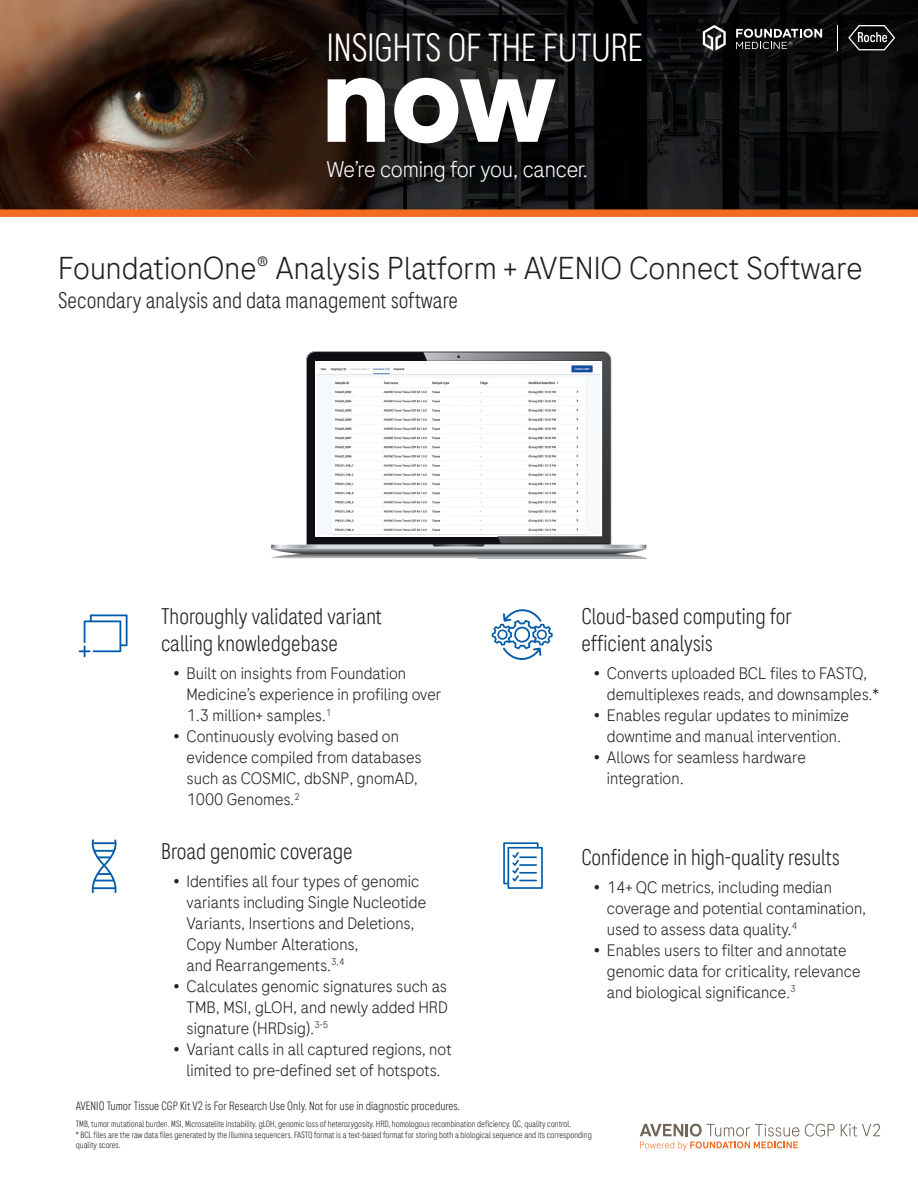
<style>
.page{position:relative;width:918px;height:1188px;background:#fff}
.page>*{position:absolute;margin:0;border:0;box-sizing:border-box;transform-origin:0 0}
.Standard_Body_Copy_-_Semi_Bold{font:700 126px "Roche Sans";color:#fff}
.Standard_Body_Copy_-_Semi_Bold-2{font:300 39px "Roche Sans Condensed";letter-spacing:-.015em;color:#fff}
.Subheading_-_Infographic{font:300 31.5px "Roche Sans";color:#231f20}
.Subheading_-_Infographic-2{font:300 22.5px/27px "Roche Sans Condensed";color:#231f20}
.Standard_Body_Copy_-_Semi_Bold-3{font:300 22.5px "Roche Sans";letter-spacing:-.01em;color:#fff}
.t1{font:300 16.5px/21px "Roche Sans";color:#231f20}
.Footnote{font:300 12px "Roche Sans Condensed";color:#231f20}
.Footnote-2{font:300 9px/10.5px "Roche Sans Condensed";color:#231f20}
</style>
<div class="page">
<svg style="left:79px;top:614px;width:49px;height:43px"></svg>
<svg style="left:91px;top:839px;width:26px;height:54px"></svg>
<svg style="left:492px;top:609px;width:61px;height:51px"></svg>
<svg style="left:503px;top:842px;width:40px;height:47px"></svg>
<img style="left:0;top:0;width:918px;height:209px">
<svg style="left:837px;top:25px;width:1px;height:25px"></svg>
<svg style="left:703px;top:25px;width:23px;height:25px"></svg>
<svg style="left:736px;top:29px;width:86px;height:20px"></svg>
<svg style="left:848px;top:25px;width:47px;height:25px"></svg>
<div style="left:0;top:209px;width:918px;height:8px;background:#f36a21"></div>
<svg style="left:271px;top:352px;width:375px;height:202px"></svg>
<img style="left:271px;top:554px;width:375px;height:4px">
<img style="left:304px;top:554px;width:310px;height:1px">
<img style="left:426px;top:554px;width:66px;height:1px">
<img style="left:317px;top:363px;width:283px;height:171px">
<svg style="left:640px;top:1124px;width:159px;height:26px"></svg>
<svg style="left:805px;top:1124px;width:30px;height:13px"></svg>
<svg style="left:841px;top:1124px;width:39px;height:13px"></svg>
<p class="Standard_Body_Copy_-_Semi_Bold-2" style="left:326px;top:23px;width:319px">INSIGHTS OF THE FUTURE</p>
<p class="Standard_Body_Copy_-_Semi_Bold" style="left:321px;top:19px;width:238px">now</p>
<p class="Standard_Body_Copy_-_Semi_Bold-3" style="left:327px;top:155px;width:263px">We’re coming for you, cancer.</p>
<p class="Subheading_-_Infographic" style="left:58px;top:249px;width:806px">FoundationOne® Analysis Platform + AVENIO Connect Software</p>
<p class="Subheading_-_Infographic-2" style="left:58px;top:286px;width:402px">Secondary analysis and data management software</p>
<p class="Subheading_-_Infographic-2" style="left:161px;top:603px;width:222px">Thoroughly validated variant calling knowledgebase</p>
<p class="t1" style="left:187px;top:663px;width:256px;text-indent:-14px">• Built on insights from Foundation<br>Medicine’s experience in profiling over<br>1.3 million+ samples.<sup>1</sup></p>
<p class="t1" style="left:187px;top:726px;width:237px;text-indent:-14px">• Continuously evolving based on evidence compiled from databases such as COSMIC, dbSNP, gnomAD,<br>1000 Genomes.<sup>2</sup></p>
<p class="Subheading_-_Infographic-2" style="left:161px;top:837px;width:193px">Broad genomic coverage</p>
<p class="t1" style="left:187px;top:870px;width:241px;text-indent:-14px">• Identifies all four types of genomic variants including Single Nucleotide Variants, Insertions and Deletions, Copy Number Alterations,<br>and Rearrangements.<sup>3,4</sup></p>
<p class="t1" style="left:187px;top:975px;width:263px;text-align:justify;text-indent:-14px">• Calculates genomic signatures such as TMB, MSI, gLOH, and newly added HRD signature (HRDsig).<sup>3-5</sup></p>
<p class="t1" style="left:173px;top:1038px;width:280px;text-align:center">• Variant calls in all captured regions, not limited to pre-defined set of hotspots.</p>
<p class="Footnote" style="left:76px;top:1098px;width:386px">AVENIO Tumor Tissue CGP Kit V2 is For Research Use Only. Not for use in diagnostic procedures.</p>
<p class="Subheading_-_Infographic-2" style="left:581px;top:603px;width:213px">Cloud-based computing for efficient analysis</p>
<p class="t1" style="left:607px;top:663px;width:274px;text-indent:-14px">• Converts uploaded BCL files to FASTQ, demultiplexes reads, and downsamples.*</p>
<p class="t1" style="left:593px;top:705px;width:257px;text-align:center">• Enables regular updates to minimize downtime and manual intervention.</p>
<p class="t1" style="left:607px;top:747px;width:200px;text-indent:-14px">• Allows for seamless hardware integration.</p>
<p class="Subheading_-_Infographic-2" style="left:581px;top:843px;width:260px">Confidence in high-quality results</p>
<p class="t1" style="left:607px;top:876px;width:261px;text-indent:-14px">• 14+ QC metrics, including median coverage and potential contamination, used to assess data quality.<sup>4</sup></p>
<p class="t1" style="left:607px;top:939px;width:255px;text-indent:-14px">• Enables users to filter and annotate genomic data for criticality, relevance and biological significance.<sup>3</sup></p>
<p class="Footnote-2" style="left:76px;top:1119px;width:517px">TMB, tumor mutational burden. MSI, Microsatelite instability. gLOH, genomic loss of heterozygosity. HRD, homologous recombination deficiency. QC, quality control.<br>* BCL files are the raw data files generated by the Illumina sequencers. FASTQ format is a text-based format for storing both a biological sequence and its corresponding quality scores.</p>
</div>
